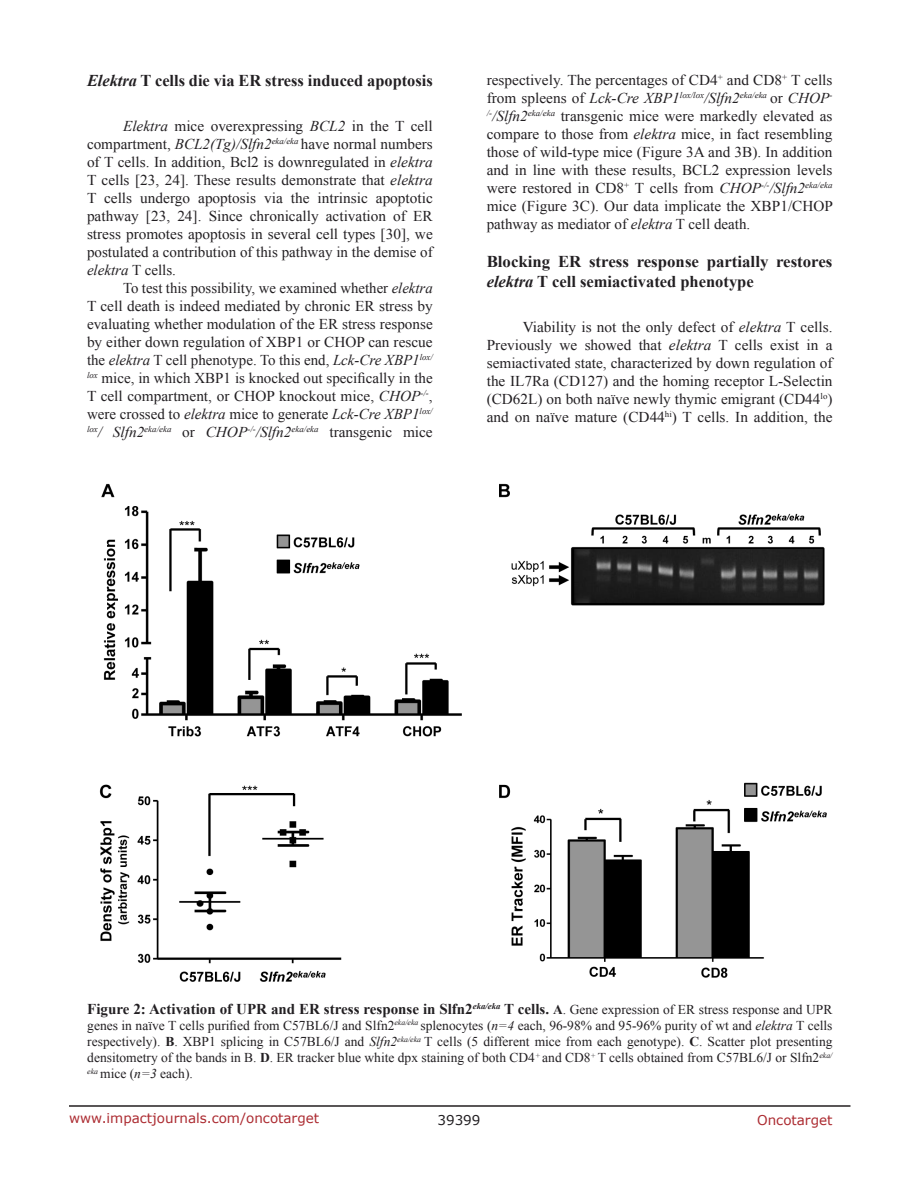
<style>
.page{position:relative;width:918px;height:1188px;background:#fff}
.page>*{position:absolute;margin:0;border:0;box-sizing:border-box;transform-origin:0 0}
.t1{font:700 16.5px/19.8px "Times New Roman";color:#221f22}
.t2{font:15px/18px "Times New Roman";color:#221f22;text-align:justify}
.t3{font:700 15px "Times New Roman";color:#221f22}
.t4{font:13.5px/16.2px "Times New Roman";color:#221f22;text-align:justify}
.t5{font:13.5px "Verdana";color:#ac2b31}
.t6{font:13.5px "Verdana";color:#221f22}
.t7{font:italic 8.7px "Times New Roman";color:#221f22}
.s1{font-style:italic}
.s2{font-size:15px}
.s3{font-style:normal;font-size:15px}
.s4{font-size:13.5px}
.s5{font-weight:400;font-size:13.5px}
.s6{font-weight:700}
</style>
<div class="page">
<hr style="left:69px;top:1105px;width:781px;height:2px;background:#231f20">
<img style="left:99px;top:483px;width:728px;height:499px">
<p class="t1" style="left:87px;top:70px;width:347px"><span class="s1">Elektra</span> T cells die via ER stress induced apoptosis</p>
<p class="t2" style="left:87px;top:117px;width:347px;text-indent:36px"><span class="s1">Elektra</span> mice overexpressing <span class="s1">BCL2</span> in the T cell compartment, <span class="s1">BCL2(Tg)/Slfn2</span><sup>eka/eka</sup> have normal numbers of T cells. In addition, Bcl2 is downregulated in <span class="s1">elektra </span>T cells [23, 24]. These results demonstrate that <span class="s1">elektra </span>T cells undergo apoptosis via the intrinsic apoptotic pathway [23, 24]. Since chronically activation of ER stress promotes apoptosis in several cell types [30], we postulated a contribution of this pathway in the demise of <span class="s1">elektra</span> T cells.</p>
<p class="t2" style="left:87px;top:279px;width:347px;text-indent:36px">To test this possibility, we examined whether <span class="s1">elektra </span>T cell death is indeed mediated by chronic ER stress by evaluating whether modulation of the ER stress response by either down regulation of XBP1 or CHOP can rescue the <span class="s1">elektra</span> T cell phenotype. To this end, <span class="s1">Lck-Cre XBP1</span><sup>lox/ lox</sup> mice, in which XBP1 is knocked out specifically in the T cell compartment, or CHOP knockout mice, <span class="s1">CHOP</span><sup>-/-</sup>, were crossed to <span class="s1">elektra</span> mice to generate <span class="s1">Lck-Cre XBP1</span><sup>lox/</sup></p>
<p class="t7" style="left:87px;top:423px;width:347px">lox<span class="s2">/ Slfn2</span>eka/eka <span class="s3">or</span> <span class="s2">CHOP</span>-/-<span class="s2">/Slfn2</span>eka/eka <span class="s3">transgenic mice</span></p>
<p class="t2" style="left:487px;top:71px;width:348px">respectively. The percentages of CD4<sup>+</sup> and CD8<sup>+</sup> T cells from spleens of <span class="s1">Lck-Cre XBP1</span><sup>lox/lox</sup><span class="s1">/Slfn2</span><sup>eka/eka</sup> or <span class="s1">CHOP</span><sup>-/-</sup><span class="s1">/Slfn2</span><sup>eka/eka</sup> transgenic mice were markedly elevated as compare to those from <span class="s1">elektra</span> mice, in fact resembling those of wild-type mice (Figure 3A and 3B). In addition and in line with these results, BCL2 expression levels were restored in CD8<sup>+</sup> T cells from <span class="s1">CHOP</span><sup>-/-</sup><span class="s1">/Slfn2</span><sup>eka/eka </sup>mice (Figure 3C). Our data implicate the XBP1/CHOP pathway as mediator of <span class="s1">elektra</span> T cell death.</p>
<p class="t1" style="left:487px;top:251px;width:347px">Blocking ER stress response partially restores <span class="s1">elektra</span> T cell semiactivated phenotype</p>
<p class="t2" style="left:487px;top:318px;width:347px;text-indent:36px">Viability is not the only defect of <span class="s1">elektra</span> T cells.<br>Previously we showed that <span class="s1">elektra</span> T cells exist in a semiactivated state, characterized by down regulation of the IL7Ra (CD127) and the homing receptor L-Selectin (CD62L) on both naïve newly thymic emigrant (CD44<sup>lo</sup>) and on naïve mature (CD44<sup>hi</sup>) T cells. In addition, the</p>
<p class="t3" style="left:87px;top:998px;width:747px">Figure 2: Activation of UPR and ER stress response in Slfn2<sup>eka/eka</sup> T cells. <span class="s4">A</span><span class="s5">. Gene expression of ER stress response and UPR</span></p>
<p class="t4" style="left:87px;top:1017px;width:747px">genes in naïve T cells purified from C57BL6/J and Slfn2<sup>eka/eka</sup> splenocytes (<span class="s1">n=4</span> each, 96-98% and 95-96% purity of wt and <span class="s1">elektra</span> T cells respectively). <span class="s6">B</span>. XBP1 splicing in C57BL6/J and <span class="s1">Slfn2</span><sup>eka/eka</sup> T cells (5 different mice from each genotype). <span class="s6">C</span>. Scatter plot presenting densitometry of the bands in B. <span class="s6">D</span>. ER tracker blue white dpx staining of both CD4<sup>+</sup> and CD8<sup>+</sup> T cells obtained from C57BL6/J or Slfn2<sup>eka/ eka</sup> mice (<span class="s1">n=3</span> each).</p>
<p class="t5" style="left:69px;top:1109px;width:252px">www.impactjournals.com/oncotarget</p>
<p class="t6" style="left:438px;top:1111px;width:44px">39399</p>
<p class="t5" style="left:757px;top:1111px;width:77px">Oncotarget</p>
</div>
